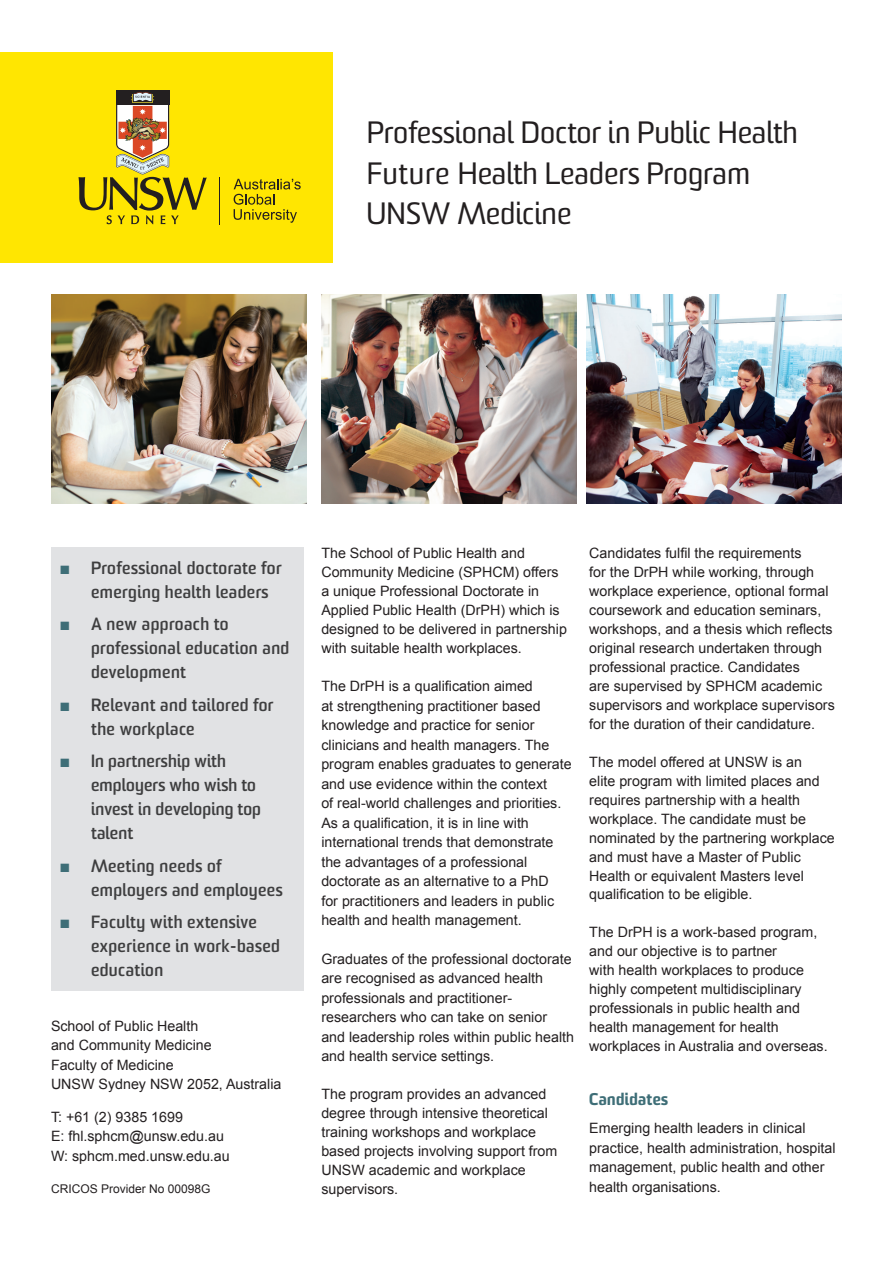
<style>
.page{position:relative;width:893px;height:1263px;background:#fff}
.page>*{position:absolute;margin:0;border:0;box-sizing:border-box;transform-origin:0 0}
.t1{font:30px "Sommet";color:#231f20}
.t2{font:700 17.25px/24px "Sommet";letter-spacing:.025em;color:#3e3e3f}
.Subhead_Program{font:900 16.5px "Sommet";letter-spacing:.025em;color:#3e6e77}
.Body_Text{font:14.25px/19px "Arial";color:#231f20}
.Body_Text-2{font:12px "Arial";color:#231f20}
.s1{font-family:"Arial";font-weight:400;font-size:18px;color:#3e6e77}
</style>
<div class="page">
<img style="left:51px;top:295px;width:255px;height:208px">
<img style="left:321px;top:295px;width:255px;height:208px">
<div style="left:51px;top:547px;width:252px;height:444px;background:#e1e2e4"></div>
<img style="left:587px;top:295px;width:255px;height:208px">
<div style="left:0;top:52px;width:332px;height:211px;background:#ffe601"></div>
<svg style="left:79px;top:90px;width:128px;height:134px"></svg>
<hr style="left:219px;top:177px;width:1px;height:47px;background:#231f20">
<svg style="left:234px;top:179px;width:67px;height:44px"></svg>
<p class="t1" style="left:367px;top:114px;width:433px">Professional Doctor in Public Health</p>
<p class="t1" style="left:367px;top:155px;width:385px">Future Health Leaders Program</p>
<p class="t1" style="left:366px;top:195px;width:207px">UNSW Medicine</p>
<p class="t2" style="left:91px;top:557px;width:192px;text-indent:-32px"><span class="s1">■</span> Professional doctorate for emerging health leaders</p>
<p class="t2" style="left:91px;top:613px;width:200px;text-indent:-32px"><span class="s1">■</span> A new approach to professional education and development</p>
<p class="t2" style="left:91px;top:694px;width:184px;text-indent:-32px"><span class="s1">■</span> Relevant and tailored for the workplace</p>
<p class="t2" style="left:91px;top:750px;width:171px;text-indent:-32px"><span class="s1">■</span> In partnership with employers who wish to invest in developing top talent</p>
<p class="t2" style="left:91px;top:855px;width:193px;text-indent:-32px"><span class="s1">■</span> Meeting needs of employers and employees</p>
<p class="t2" style="left:91px;top:911px;width:190px;text-indent:-32px"><span class="s1">■</span> Faculty with extensive experience in work-based education</p>
<p class="Body_Text" style="left:51px;top:1016px;width:149px">School of Public Health</p>
<p class="Body_Text" style="left:51px;top:1036px;width:162px">and Community Medicine</p>
<p class="Body_Text" style="left:51px;top:1055px;width:124px">Faculty of Medicine</p>
<p class="Body_Text" style="left:51px;top:1075px;width:232px">UNSW Sydney NSW 2052, Australia</p>
<p class="Body_Text" style="left:51px;top:1107px;width:133px">T: +61 (2) 9385 1699</p>
<p class="Body_Text" style="left:51px;top:1127px;width:174px">E: fhl.sphcm@unsw.edu.au</p>
<p class="Body_Text" style="left:51px;top:1146px;width:180px">W: sphcm.med.unsw.edu.au</p>
<p class="Body_Text-2" style="left:51px;top:1181px;width:161px">CRICOS Provider No 00098G</p>
<p class="Body_Text" style="left:321px;top:544px;width:247px">The School of Public Health and Community Medicine (SPHCM) offers a unique Professional Doctorate in Applied Public Health (DrPH) which is designed to be delivered in partnership with suitable health workplaces.</p>
<p class="Body_Text" style="left:321px;top:677px;width:252px;line-height:19.5px">The DrPH is a qualification aimed<br>at strengthening practitioner based knowledge and practice for senior clinicians and health managers. The program enables graduates to generate and use evidence within the context<br>of real-world challenges and priorities.<br>As a qualification, it is in line with international trends that demonstrate the advantages of a professional doctorate as an alternative to a PhD<br>for practitioners and leaders in public health and health management.</p>
<p class="Body_Text" style="left:321px;top:949px;width:254px;line-height:19.5px">Graduates of the professional doctorate are recognised as advanced health professionals and practitioner&shy;researchers who can take on senior and leadership roles within public health and health service settings.</p>
<p class="Body_Text" style="left:321px;top:1085px;width:238px">The program provides an advanced degree through intensive theoretical training workshops and workplace based projects involving support from<br>UNSW academic and workplace supervisors.</p>
<p class="Body_Text" style="left:589px;top:543px;width:247px">Candidates fulfil the requirements<br>for the DrPH while working, through workplace experience, optional formal coursework and education seminars, workshops, and a thesis which reflects original research undertaken through professional practice. Candidates<br>are supervised by SPHCM academic supervisors and workplace supervisors for the duration of their candidature.</p>
<p class="Body_Text" style="left:589px;top:752px;width:247px">The model offered at UNSW is an<br>elite program with limited places and requires partnership with a health workplace. The candidate must be nominated by the partnering workplace and must have a Master of Public Health or equivalent Masters level qualification to be eligible.</p>
<p class="Body_Text" style="left:589px;top:923px;width:240px">The DrPH is a work-based program, and our objective is to partner<br>with health workplaces to produce highly competent multidisciplinary professionals in public health and health management for health workplaces in Australia and overseas.</p>
<p class="Subhead_Program" style="left:589px;top:1089px;width:80px">Candidates</p>
<p class="Body_Text" style="left:589px;top:1119px;width:248px;line-height:19.5px">Emerging health leaders in clinical practice, health administration, hospital management, public health and other health organisations.</p>
</div>
